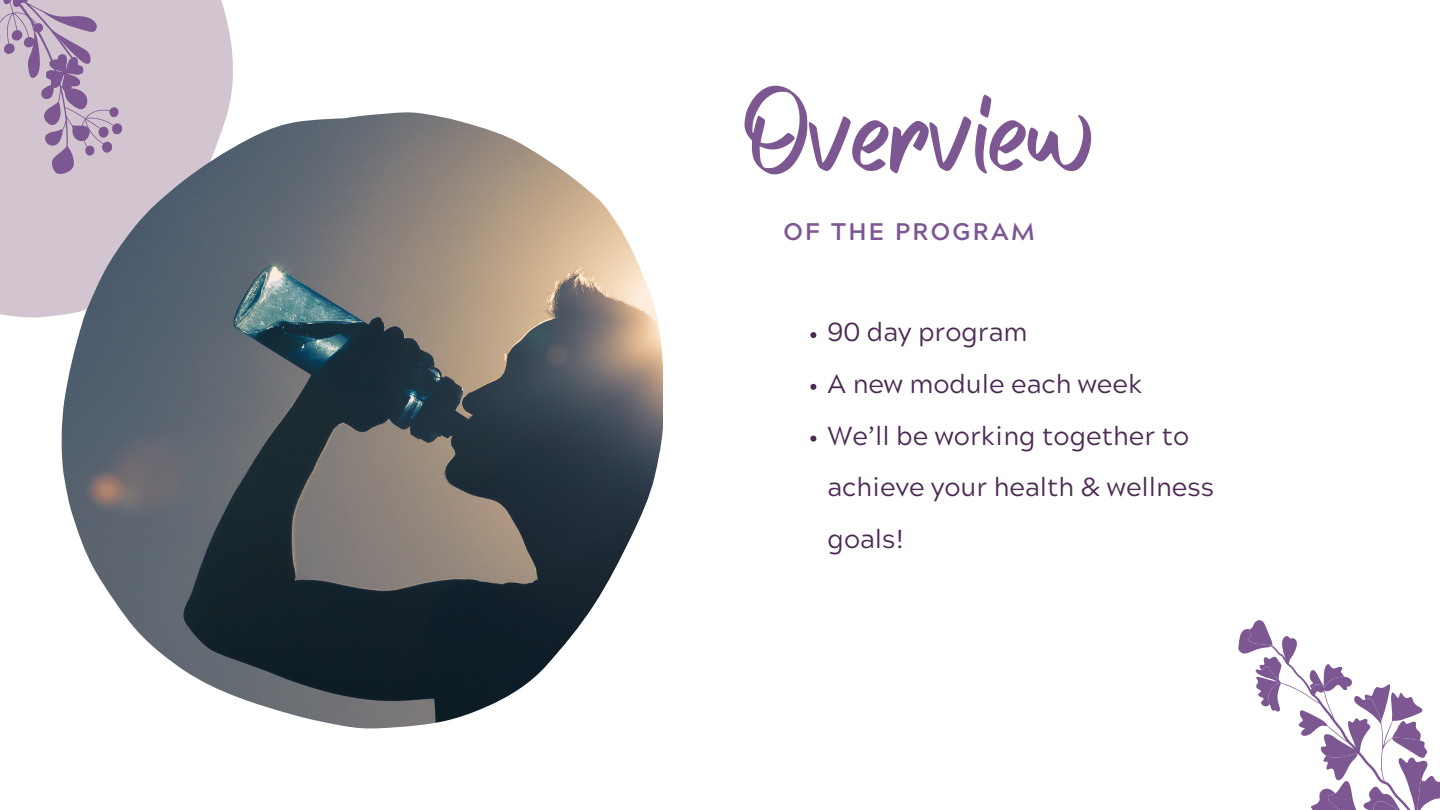
<style>
.page{position:relative;width:1440px;height:810px;background:#fff}
.page>*{position:absolute;margin:0;border:0;box-sizing:border-box;transform-origin:0 0}
.t1{font:118.3px "Vintage Moon";color:#7d5792}
.t2{font:26px/51.8px "Acherus Grotesque";color:#4c2a53}
.t3{font:700 24px "Acherus Grotesque";letter-spacing:.1em;color:#7d5792}
</style>
<div class="page">
<div style="left:0;top:0;width:233px;height:318px;background:#d2c5d0"></div>
<img style="left:62px;top:112px;width:601px;height:616px">
<svg style="left:1238px;top:620px;width:202px;height:190px"></svg>
<svg style="left:0;top:0;width:151px;height:181px;background:#c2b1c4"></svg>
<svg style="left:810px;top:332px;width:6px;height:6px"></svg>
<svg style="left:810px;top:384px;width:6px;height:6px"></svg>
<svg style="left:810px;top:436px;width:6px;height:6px"></svg>
<p class="t1" style="left:743px;top:65px;width:351px">Overview</p>
<p class="t3" style="left:783px;top:222px;width:253px">OF THE PROGRAM</p>
<p class="t2" style="left:828px;top:310px;width:201px">90 day program</p>
<p class="t2" style="left:828px;top:361px;width:316px">A new module each week</p>
<p class="t2" style="left:828px;top:413px;width:388px">We’ll be working together to achieve your health &amp; wellness goals!</p>
</div>
